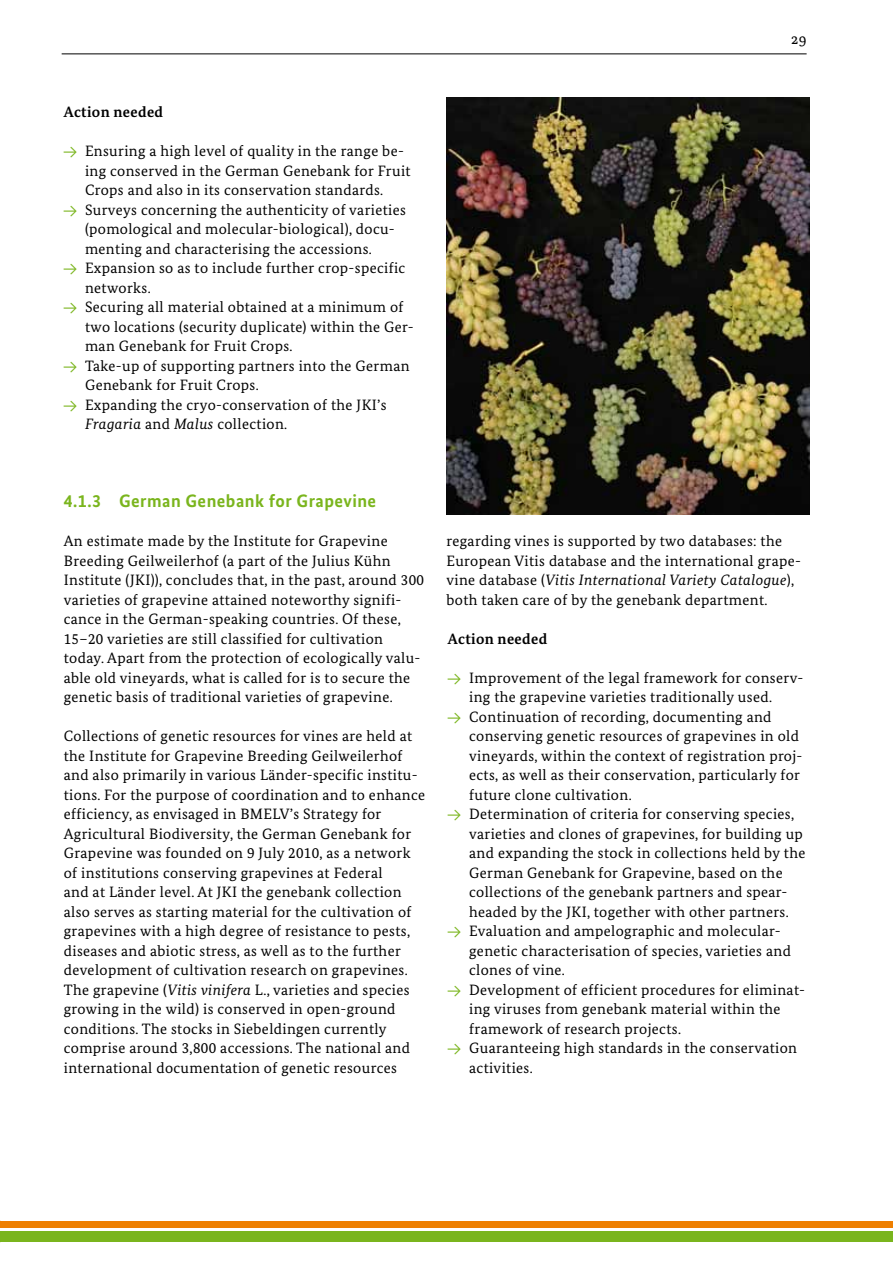
<style>
.page{position:relative;width:893px;height:1263px;background:#fff}
.page>*{position:absolute;margin:0;border:0;box-sizing:border-box;transform-origin:0 0}
.t1{font:700 18px "Bundes Sans";letter-spacing:.025em;color:#7ab51d}
.t2{font:15px/19.5px "Bundes Serif";letter-spacing:.025em;color:#000}
.t3{font:700 15px "Bundes Serif";letter-spacing:.025em;color:#000}
.s1{font-family:"The Mix Expert";font-size:13.5px;color:#7ab51d}
.s2{font-style:italic}
</style>
<div class="page">
<hr style="left:62px;top:53px;width:745px;height:1px;background:#000">
<div style="left:0;top:1231px;width:893px;height:11px;background:#7ab51d"></div>
<div style="left:0;top:1221px;width:893px;height:6px;background:#ee7f00"></div>
<img style="left:446px;top:98px;width:364px;height:416px">
<p class="t3" style="left:64px;top:103px;width:101px">Action needed</p>
<p class="t2" style="left:64px;top:141px;width:342px"><span class="s1">Y</span> Ensuring a high level of quality in the range be-</p>
<p class="t2" style="left:85px;top:160px;width:327px">ing conserved in the German Genebank for Fruit</p>
<p class="t2" style="left:85px;top:180px;width:300px">Crops and also in its conservation standards.</p>
<p class="t2" style="left:64px;top:199px;width:344px"><span class="s1">Y</span> Surveys concerning the authenticity of varieties</p>
<p class="t2" style="left:85px;top:219px;width:311px">(pomological and molecular-biological), docu-</p>
<p class="t2" style="left:85px;top:238px;width:288px">menting and characterising the accessions.</p>
<p class="t2" style="left:64px;top:258px;width:343px"><span class="s1">Y</span> Expansion so as to include further crop-specific</p>
<p class="t2" style="left:85px;top:277px;width:67px">networks.</p>
<p class="t2" style="left:64px;top:297px;width:341px"><span class="s1">Y</span> Securing all material obtained at a minimum of</p>
<p class="t2" style="left:85px;top:316px;width:330px">two locations (security duplicate) within the Ger-</p>
<p class="t2" style="left:85px;top:336px;width:209px">man Genebank for Fruit Crops.</p>
<p class="t2" style="left:64px;top:355px;width:347px"><span class="s1">Y</span> Take-up of supporting partners into the German</p>
<p class="t2" style="left:85px;top:375px;width:175px">Genebank for Fruit Crops.</p>
<p class="t2" style="left:64px;top:394px;width:324px"><span class="s1">Y</span> Expanding the cryo-conservation of the JKI’s</p>
<p class="t2" style="left:85px;top:414px;width:204px"><span class="s2">Fragaria</span> and <span class="s2">Malus</span> collection.</p>
<p class="t2" style="left:791px;top:29px;width:17px">29</p>
<p class="t1" style="left:64px;top:490px;width:314px">4.1.3 German Genebank for Grapevine</p>
<p class="t2" style="left:64px;top:531px;width:362px">An estimate made by the Institute for Grapevine Breeding Geilweilerhof (a part of the Julius Kühn Institute (JKI)), concludes that, in the past, around 300 varieties of grapevine attained noteworthy signifi&shy;cance in the German-speaking countries. Of these, 15–20 varieties are still classified for cultivation today. Apart from the protection of ecologically valu&shy;able old vineyards, what is called for is to secure the genetic basis of traditional varieties of grapevine.</p>
<p class="t2" style="left:64px;top:726px;width:363px">Collections of genetic resources for vines are held at the Institute for Grapevine Breeding Geilweilerhof and also primarily in various Länder-specific institu&shy;tions. For the purpose of coordination and to enhance efficiency, as envisaged in BMELV’s Strategy for Agricultural Biodiversity, the German Genebank for Grapevine was founded on 9 July 2010, as a network of institutions conserving grapevines at Federal<br>and at Länder level. At JKI the genebank collection also serves as starting material for the cultivation of grapevines with a high degree of resistance to pests, diseases and abiotic stress, as well as to the further development of cultivation research on grapevines.<br>The grapevine (<span class="s2">Vitis vinifera</span> L., varieties and species growing in the wild) is conserved in open-ground conditions. The stocks in Siebeldingen currently comprise around 3,800 accessions. The national and international documentation of genetic resources</p>
<p class="t2" style="left:446px;top:531px;width:356px">regarding vines is supported by two databases: the European Vitis database and the international grape&shy;vine database (<span class="s2">Vitis International Variety Catalogue</span>), both taken care of by the genebank department.</p>
<p class="t3" style="left:448px;top:629px;width:101px">Action needed</p>
<p class="t2" style="left:448px;top:667px;width:357px"><span class="s1">Y</span> Improvement of the legal framework for conserv-</p>
<p class="t2" style="left:469px;top:687px;width:304px">ing the grapevine varieties traditionally used.</p>
<p class="t2" style="left:448px;top:706px;width:325px"><span class="s1">Y</span> Continuation of recording, documenting and</p>
<p class="t2" style="left:469px;top:726px;width:331px">conserving genetic resources of grapevines in old</p>
<p class="t2" style="left:469px;top:745px;width:335px">vineyards, within the context of registration proj-</p>
<p class="t2" style="left:469px;top:765px;width:332px">ects, as well as their conservation, particularly for</p>
<p class="t2" style="left:469px;top:784px;width:164px">future clone cultivation.</p>
<p class="t2" style="left:448px;top:804px;width:348px"><span class="s1">Y</span> Determination of criteria for conserving species,</p>
<p class="t2" style="left:469px;top:823px;width:335px">varieties and clones of grapevines, for building up</p>
<p class="t2" style="left:469px;top:843px;width:338px">and expanding the stock in collections held by the</p>
<p class="t2" style="left:469px;top:862px;width:315px">German Genebank for Grapevine, based on the</p>
<p class="t2" style="left:469px;top:882px;width:320px">collections of the genebank partners and spear-</p>
<p class="t2" style="left:469px;top:901px;width:321px">headed by the JKI, together with other partners.</p>
<p class="t2" style="left:448px;top:921px;width:334px"><span class="s1">Y</span> Evaluation and ampelographic and molecular-</p>
<p class="t2" style="left:469px;top:940px;width:323px">genetic characterisation of species, varieties and</p>
<p class="t2" style="left:469px;top:960px;width:97px">clones of vine.</p>
<p class="t2" style="left:448px;top:979px;width:359px"><span class="s1">Y</span> Development of efficient procedures for eliminat-</p>
<p class="t2" style="left:469px;top:999px;width:313px">ing viruses from genebank material within the</p>
<p class="t2" style="left:469px;top:1018px;width:213px">framework of research projects.</p>
<p class="t2" style="left:448px;top:1038px;width:351px"><span class="s1">Y</span> Guaranteeing high standards in the conservation</p>
<p class="t2" style="left:469px;top:1057px;width:65px">activities.</p>
</div>
